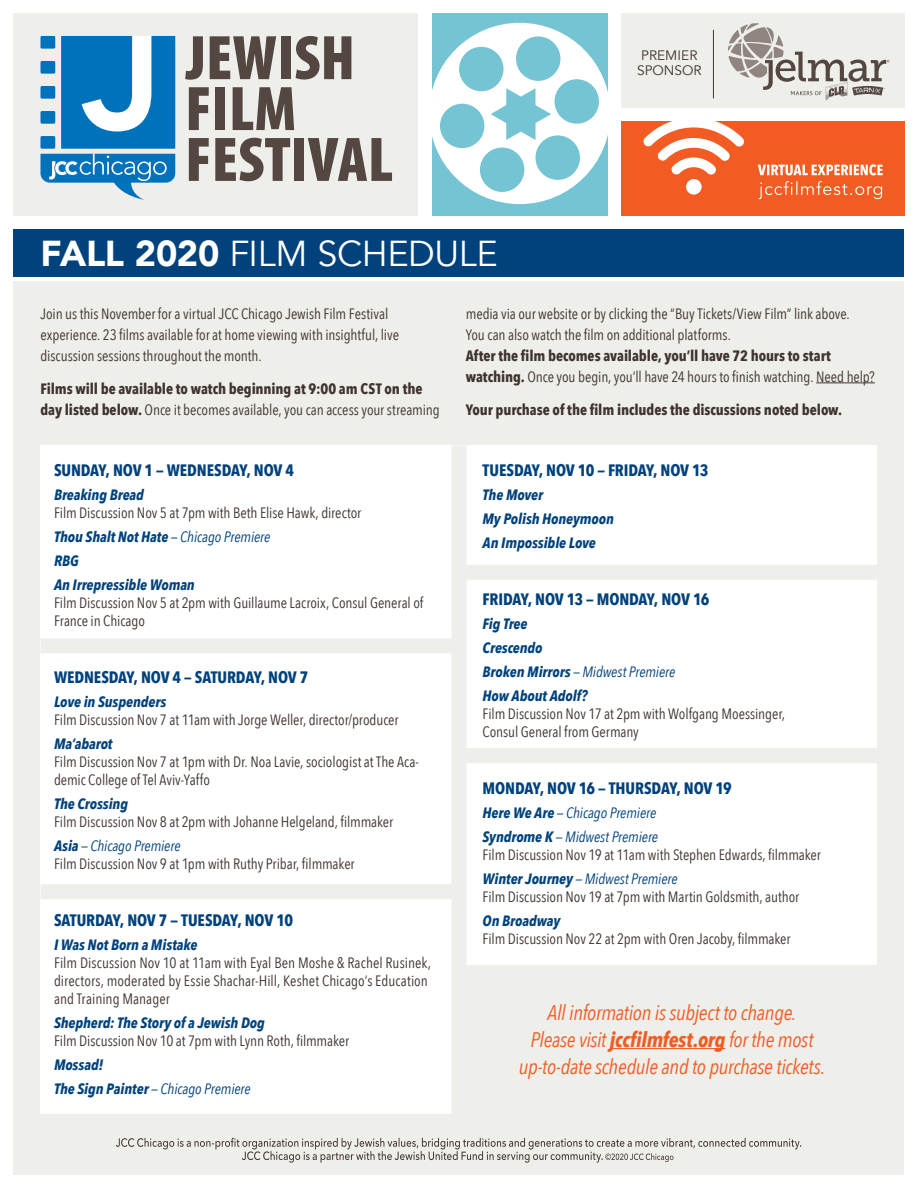
<style>
.page{position:relative;width:918px;height:1188px;background:#fff}
.page>*{position:absolute;margin:0;border:0;box-sizing:border-box;transform-origin:0 0}
.t1{font:36px "Avenir";letter-spacing:-.015em;color:#fff}
.t2{font:italic 21px/27px "Avenir Next Condensed";letter-spacing:-.015em;color:#f25b21;text-align:center}
.t3{font:700 16.5px "Avenir Next Condensed";letter-spacing:-.01em;color:#01427c}
.t4{font:15px/24px "Avenir Next Condensed";letter-spacing:-.005em;color:#3f332e}
.t5{font:700 15px/21px "Avenir Next Condensed";letter-spacing:-.005em;color:#3f332e}
.t6{font:italic 700 15px/24px "Avenir Next Condensed";letter-spacing:-.005em;color:#01427c}
.t7{font:italic 15px/24px "Avenir Next Condensed";letter-spacing:-.005em;color:#01427c}
.t8{font:13.65px/15.3px "Avenir";color:#3f332e;text-align:center}
.s1{font-weight:900}
.s2{font-weight:400}
.s3{font-weight:700;font-style:italic;color:#01427c}
.s4{font-style:italic;color:#01427c}
.s5{font-weight:700}
</style>
<div class="page">
<div style="left:621px;top:14px;width:283px;height:94px;background:#eeeeeb"></div>
<svg style="left:728px;top:23px;width:162px;height:77px"></svg>
<hr style="left:713px;top:30px;width:1px;height:68px;background:#3f332e">
<div style="left:14px;top:281px;width:890px;height:893px;background:#eeeeeb"></div>
<div style="left:14px;top:230px;width:890px;height:47px;background:#01427c"></div>
<div style="left:14px;top:14px;width:404px;height:202px;background:#eeeeeb"></div>
<svg style="left:40px;top:36px;width:135px;height:164px"></svg>
<svg style="left:185px;top:36px;width:18px;height:44px"></svg>
<svg style="left:210px;top:36px;width:66px;height:43px"></svg>
<div style="left:281px;top:36px;width:10px;height:43px;background:#544640"></div>
<svg style="left:296px;top:36px;width:55px;height:44px"></svg>
<svg style="left:189px;top:87px;width:20px;height:43px"></svg>
<div style="left:215px;top:87px;width:10px;height:43px;background:#544640"></div>
<svg style="left:233px;top:87px;width:61px;height:43px"></svg>
<svg style="left:189px;top:138px;width:20px;height:43px"></svg>
<svg style="left:215px;top:138px;width:75px;height:43px"></svg>
<div style="left:294px;top:138px;width:10px;height:43px;background:#544640"></div>
<svg style="left:308px;top:138px;width:84px;height:43px"></svg>
<div style="left:621px;top:122px;width:283px;height:94px;background:#f25b21"></div>
<div style="left:686px;top:179px;width:16px;height:16px;background:#fff;border-radius:50%"></div>
<svg style="left:643px;top:121px;width:102px;height:54px"></svg>
<svg style="left:758px;top:164px;width:125px;height:35px"></svg>
<div style="left:40px;top:446px;width:838px;height:668px;background:#fff"></div>
<hr style="left:816px;top:382px;width:59px;height:1px;background:#3f332e">
<svg style="left:116px;top:1138px;width:685px;height:25px"></svg>
<div style="left:432px;top:14px;width:176px;height:202px;background:#74c4d4"></div>
<svg style="left:432px;top:23px;width:176px;height:181px"></svg>
<div style="left:40px;top:638px;width:419px;height:15px;background:#eeeeeb"></div>
<div style="left:40px;top:884px;width:419px;height:15px;background:#eeeeeb"></div>
<div style="left:459px;top:565px;width:419px;height:15px;background:#eeeeeb"></div>
<div style="left:459px;top:748px;width:419px;height:15px;background:#eeeeeb"></div>
<div style="left:459px;top:965px;width:434px;height:155px;background:#eeeeeb"></div>
<hr style="left:610px;top:1048px;width:115px;height:1px;background:#f25b21">
<div style="left:452px;top:446px;width:14px;height:677px;background:#eeeeeb"></div>
<h1 class="t1" style="left:40px;top:232px;width:459px"><span class="s1">FALL 2020</span> FILM SCHEDULE</h1>
<p class="t8" style="left:637px;top:48px;width:66px">PREMIER<br>SPONSOR</p>
<p class="t4" style="left:40px;top:302px;width:360px;line-height:21px">Join us this November for a virtual JCC Chicago Jewish Film Festival experience. 23 films available for at home viewing with insightful, live discussion sessions throughout the month.</p>
<p class="t5" style="left:40px;top:378px;width:401px">Films will be available to watch beginning at 9:00 am CST on the day listed below. <span class="s2">Once it becomes available, you can access your streaming</span></p>
<p class="t3" style="left:54px;top:460px;width:242px">SUNDAY, NOV 1 — WEDNESDAY, NOV 4</p>
<p class="t6" style="left:54px;top:482px;width:91px">Breaking Bread</p>
<p class="t4" style="left:54px;top:500px;width:309px">Film Discussion Nov 5 at 7pm with Beth Elise Hawk, director<br><span class="s3">Thou Shalt Not Hate</span> <span class="s4">— Chicago Premiere<br></span><span class="s3">RBG<br>An Irrepressible Woman</span></p>
<p class="t4" style="left:54px;top:593px;width:371px;line-height:18px">Film Discussion Nov 5 at 2pm with Guillaume Lacroix, Consul General of<br>France in Chicago</p>
<p class="t3" style="left:54px;top:667px;width:256px">WEDNESDAY, NOV 4 — SATURDAY, NOV 7</p>
<p class="t6" style="left:54px;top:689px;width:114px">Love in Suspenders</p>
<p class="t4" style="left:54px;top:707px;width:346px">Film Discussion Nov 7 at 11am with Jorge Weller, director/producer</p>
<p class="t6" style="left:54px;top:731px;width:60px">Ma’abarot</p>
<p class="t4" style="left:54px;top:752px;width:366px;line-height:18px">Film Discussion Nov 7 at 1pm with Dr. Noa Lavie, sociologist at The Aca&shy;demic College of Tel Aviv-Yaffo</p>
<p class="t6" style="left:54px;top:791px;width:76px">The Crossing</p>
<p class="t4" style="left:54px;top:809px;width:341px">Film Discussion Nov 8 at 2pm with Johanne Helgeland, filmmaker<br><span class="s3">Asia</span> <span class="s4">— Chicago Premiere</span></p>
<p class="t4" style="left:54px;top:851px;width:302px">Film Discussion Nov 9 at 1pm with Ruthy Pribar, filmmaker</p>
<p class="t3" style="left:54px;top:910px;width:240px">SATURDAY, NOV 7 — TUESDAY, NOV 10</p>
<p class="t6" style="left:54px;top:932px;width:145px">I Was Not Born a Mistake</p>
<p class="t4" style="left:54px;top:953px;width:379px;line-height:18px">Film Discussion Nov 10 at 11am with Eyal Ben Moshe &amp; Rachel Rusinek, directors, moderated by Essie Shachar-Hill, Keshet Chicago’s Education and Training Manager</p>
<p class="t6" style="left:54px;top:1010px;width:212px">Shepherd: The Story of a Jewish Dog</p>
<p class="t4" style="left:54px;top:1028px;width:297px">Film Discussion Nov 10 at 7pm with Lynn Roth, filmmaker</p>
<p class="t6" style="left:54px;top:1052px;width:198px">Mossad!<br>The Sign Painter <span class="s2">— Chicago Premiere</span></p>
<p class="t4" style="left:466px;top:302px;width:386px;line-height:21px">media via our website or by clicking the “Buy Tickets/View Film” link above.<br>You can also watch the film on additional platforms.</p>
<p class="t5" style="left:466px;top:345px;width:411px">After the film becomes available, you’ll have 72 hours to start watching. <span class="s2">Once you begin, you’ll have 24 hours to finish watching. Need help?</span></p>
<p class="t5" style="left:466px;top:399px;width:378px">Your purchase of the film includes the discussions noted below.</p>
<p class="t3" style="left:483px;top:460px;width:228px">TUESDAY, NOV 10 — FRIDAY, NOV 13</p>
<p class="t6" style="left:483px;top:482px;width:133px">The Mover<br>My Polish Honeymoon<br>An Impossible Love</p>
<p class="t3" style="left:483px;top:589px;width:228px">FRIDAY, NOV 13 — MONDAY, NOV 16</p>
<p class="t6" style="left:483px;top:611px;width:194px">Fig Tree<br>Crescendo<br>Broken Mirrors <span class="s2">— Midwest Premiere<br></span>How About Adolf?</p>
<p class="t4" style="left:483px;top:704px;width:304px;line-height:18px">Film Discussion Nov 17 at 2pm with Wolfgang Moessinger,<br>Consul General from Germany</p>
<p class="t3" style="left:483px;top:778px;width:251px">MONDAY, NOV 16 — THURSDAY, NOV 19</p>
<p class="t7" style="left:483px;top:800px;width:177px"><span class="s5">Here We Are</span> — Chicago Premiere<br><span class="s5">Syndrome K</span> — Midwest Premiere</p>
<p class="t4" style="left:483px;top:842px;width:340px">Film Discussion Nov 19 at 11am with Stephen Edwards, filmmaker<br><span class="s3">Winter Journey</span> <span class="s4">— Midwest Premiere</span></p>
<p class="t4" style="left:483px;top:884px;width:318px">Film Discussion Nov 19 at 7pm with Martin Goldsmith, author</p>
<p class="t6" style="left:483px;top:908px;width:79px">On Broadway</p>
<p class="t4" style="left:483px;top:926px;width:309px">Film Discussion Nov 22 at 2pm with Oren Jacoby, filmmaker</p>
<h2 class="t2" style="left:519px;top:999px;width:308px">All information is subject to change.<br>Please visit <span class="s5">jccfilmfest.org</span> for the most up-to-date schedule and to purchase tickets.</h2>
</div>
